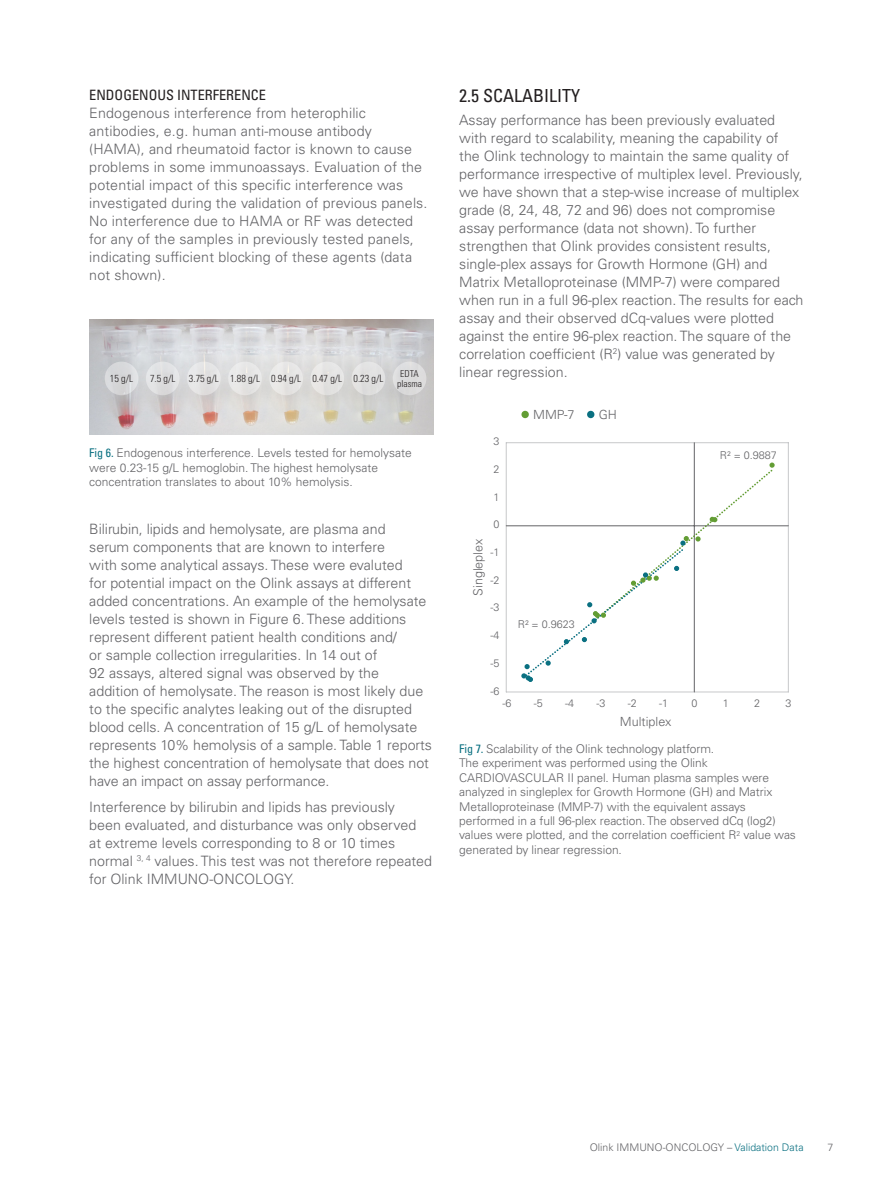
<style>
.page{position:relative;width:893px;height:1191px;background:#fff}
.page>*{position:absolute;margin:0;border:0;box-sizing:border-box;transform-origin:0 0}
.Subhead_1{font:condensed 18px "Univers LT Std";color:#231f20}
.Bodycopy{font:300 14.25px/18px "Univers LT Std";color:#636366}
.Subhead_2{font:condensed 14.25px "Univers LT Std";color:#231f20}
.t1{font:300 12.6px "Univers LT Std";color:#636366}
.t2{font:300 12px/14.4px "Univers LT Std";letter-spacing:-.005em;color:#636366}
.t3{font:300 10.8px "Univers LT Std";color:#636366}
.t4{font:300 10.5px "Univers LT Std";color:#636366}
.t5{font:300 condensed 10.2px "Univers LT Std";color:#231f20}
.t6{font:300 condensed 9.45px/9.4px "Univers LT Std";color:#231f20;text-align:center}
.s1{font-weight:400;font-stretch:condensed;color:#0a7081}
.s2{color:#0a7081}
</style>
<div class="page">
<img style="left:89px;top:319px;width:345px;height:115px">
<div style="left:105px;top:361px;width:33px;height:34px;background:#d7d7da;border-radius:50%"></div>
<div style="left:146px;top:361px;width:34px;height:34px;background:#e0e0e2;border-radius:50%"></div>
<div style="left:187px;top:361px;width:34px;height:34px;background:#e4e3e4;border-radius:50%"></div>
<div style="left:228px;top:361px;width:34px;height:34px;background:#e7e7e6;border-radius:50%"></div>
<div style="left:269px;top:361px;width:34px;height:34px;background:#e7e6e5;border-radius:50%"></div>
<div style="left:310px;top:361px;width:34px;height:34px;background:#e5e5e3;border-radius:50%"></div>
<div style="left:352px;top:361px;width:33px;height:34px;background:#e1e1e1;border-radius:50%"></div>
<div style="left:393px;top:361px;width:33px;height:34px;background:#dcdbdd;border-radius:50%"></div>
<hr style="left:506px;top:442px;width:282px;height:1px;background:#c7c8ca">
<hr style="left:506px;top:691px;width:282px;height:1px;background:#c7c8ca">
<hr style="left:788px;top:443px;width:1px;height:249px;background:#c7c8ca">
<hr style="left:506px;top:443px;width:1px;height:249px;background:#c7c8ca">
<hr style="left:694px;top:443px;width:1px;height:249px;background:#636366">
<hr style="left:506px;top:525px;width:282px;height:1px;background:#636366">
<svg style="left:521px;top:462px;width:254px;height:220px"></svg>
<div style="left:521px;top:411px;width:8px;height:7px;border:2px solid #639d34;border-radius:50%"></div>
<div style="left:587px;top:411px;width:7px;height:7px;border:2px solid #0a7081;border-radius:50%"></div>
<p class="Subhead_2" style="left:89px;top:86px;width:178px">ENDOGENOUS INTERFERENCE</p>
<p class="Bodycopy" style="left:89px;top:104px;width:340px">Endogenous interference from heterophilic antibodies, e.g. human anti-mouse antibody (HAMA), and rheumatoid factor is known to cause problems in some immunoassays. Evaluation of the potential impact of this specific interference was investigated during the validation of previous panels.<br>No interference due to HAMA or RF was detected for any of the samples in previously tested panels, indicating sufficient blocking of these agents (data not shown).</p>
<p class="t5" style="left:110px;top:372px;width:25px">15 g/L</p>
<p class="t5" style="left:150px;top:372px;width:27px">7.5 g/L</p>
<p class="t5" style="left:189px;top:372px;width:31px">3.75 g/L</p>
<p class="t5" style="left:230px;top:372px;width:31px">1.88 g/L</p>
<p class="t5" style="left:271px;top:372px;width:31px">0.94 g/L</p>
<p class="t5" style="left:312px;top:372px;width:31px">0.47 g/L</p>
<p class="t5" style="left:353px;top:372px;width:31px">0.23 g/L</p>
<p class="t6" style="left:397px;top:369px;width:26px">EDTA plasma</p>
<p class="t2" style="left:89px;top:446px;width:324px"><span class="s1">Fig 6.</span> Endogenous interference. Levels tested for hemolysate were 0.23-15 g/L hemoglobin. The highest hemolysate concentration translates to about 10% hemolysis.</p>
<p class="Bodycopy" style="left:89px;top:519px;width:344px">Bilirubin, lipids and hemolysate, are plasma and<br>serum components that are known to interfere<br>with some analytical assays. These were evaluted<br>for potential impact on the Olink assays at different added concentrations. An example of the hemolysate levels tested is shown in Figure 6. These additions represent different patient health conditions and/<br>or sample collection irregularities. In 14 out of<br>92 assays, altered signal was observed by the addition of hemolysate. The reason is most likely due to the specific analytes leaking out of the disrupted blood cells. A concentration of 15 g/L of hemolysate represents 10% hemolysis of a sample. Table 1 reports the highest concentration of hemolysate that does not have an impact on assay performance.</p>
<p class="Bodycopy" style="left:89px;top:798px;width:344px">Interference by bilirubin and lipids has previously<br>been evaluated, and disturbance was only observed<br>at extreme levels corresponding to 8 or 10 times normal <sup>3,</sup> <sup>4</sup> values. This test was not therefore repeated for Olink IMMUNO-ONCOLOGY.</p>
<p class="Subhead_1" style="left:459px;top:85px;width:122px">2.5 SCALABILITY</p>
<p class="Bodycopy" style="left:459px;top:111px;width:346px">Assay performance has been previously evaluated with regard to scalability, meaning the capability of<br>the Olink technology to maintain the same quality of performance irrespective of multiplex level. Previously, we have shown that a step-wise increase of multiplex grade (8, 24, 48, 72 and 96) does not compromise assay performance (data not shown). To further strengthen that Olink provides consistent results, single-plex assays for Growth Hormone (GH) and Matrix Metalloproteinase (MMP-7) were compared when run in a full 96-plex reaction. The results for each assay and their observed dCq-values were plotted against the entire 96-plex reaction. The square of the correlation coefficient (R<sup>2</sup>) value was generated by linear regression.</p>
<p class="t3" style="left:493px;top:435px;width:8px">3</p>
<p class="t3" style="left:493px;top:462px;width:8px">2</p>
<p class="t3" style="left:493px;top:490px;width:8px">1</p>
<p class="t3" style="left:493px;top:518px;width:8px">0</p>
<p class="t1" style="left:470px;top:596px;width:59px;rotate:-90deg">Singleplex</p>
<p class="t3" style="left:490px;top:546px;width:11px">-1</p>
<p class="t3" style="left:490px;top:573px;width:11px">-2</p>
<p class="t3" style="left:490px;top:601px;width:11px">-3</p>
<p class="t3" style="left:490px;top:629px;width:11px">-4</p>
<p class="t3" style="left:490px;top:656px;width:11px">-5</p>
<p class="t3" style="left:490px;top:684px;width:11px">-6</p>
<p class="t1" style="left:533px;top:407px;width:43px">MMP-7</p>
<p class="t1" style="left:599px;top:407px;width:20px">GH</p>
<p class="t3" style="left:518px;top:618px;width:58px">R² = 0.9623</p>
<p class="t3" style="left:720px;top:449px;width:58px">R² = 0.9887</p>
<p class="t3" style="left:502px;top:697px;width:11px">-6</p>
<p class="t3" style="left:534px;top:697px;width:11px">-5</p>
<p class="t3" style="left:565px;top:697px;width:11px">-4</p>
<p class="t3" style="left:597px;top:697px;width:11px">-3</p>
<p class="t3" style="left:628px;top:697px;width:11px">-2</p>
<p class="t3" style="left:659px;top:697px;width:11px">-1</p>
<p class="t3" style="left:691px;top:697px;width:8px">0</p>
<p class="t3" style="left:723px;top:697px;width:8px">1</p>
<p class="t3" style="left:754px;top:697px;width:8px">2</p>
<p class="t3" style="left:786px;top:697px;width:8px">3</p>
<p class="t1" style="left:620px;top:714px;width:53px">Multiplex</p>
<p class="t2" style="left:459px;top:741px;width:338px"><span class="s1">Fig 7.</span> Scalability of the Olink technology platform.<br>The experiment was performed using the Olink CARDIOVASCULAR II panel. Human plasma samples were analyzed in singleplex for Growth Hormone (GH) and Matrix Metalloproteinase (MMP-7) with the equivalent assays performed in a full 96-plex reaction. The observed dCq (log2) values were plotted, and the correlation coefficient R<sup>2</sup> value was generated by linear regression.</p>
<p class="t4" style="left:590px;top:1140px;width:215px">Olink IMMUNO-ONCOLOGY – <span class="s2">Validation Data</span></p>
<p class="t4" style="left:828px;top:1140px;width:7px">7</p>
</div>
